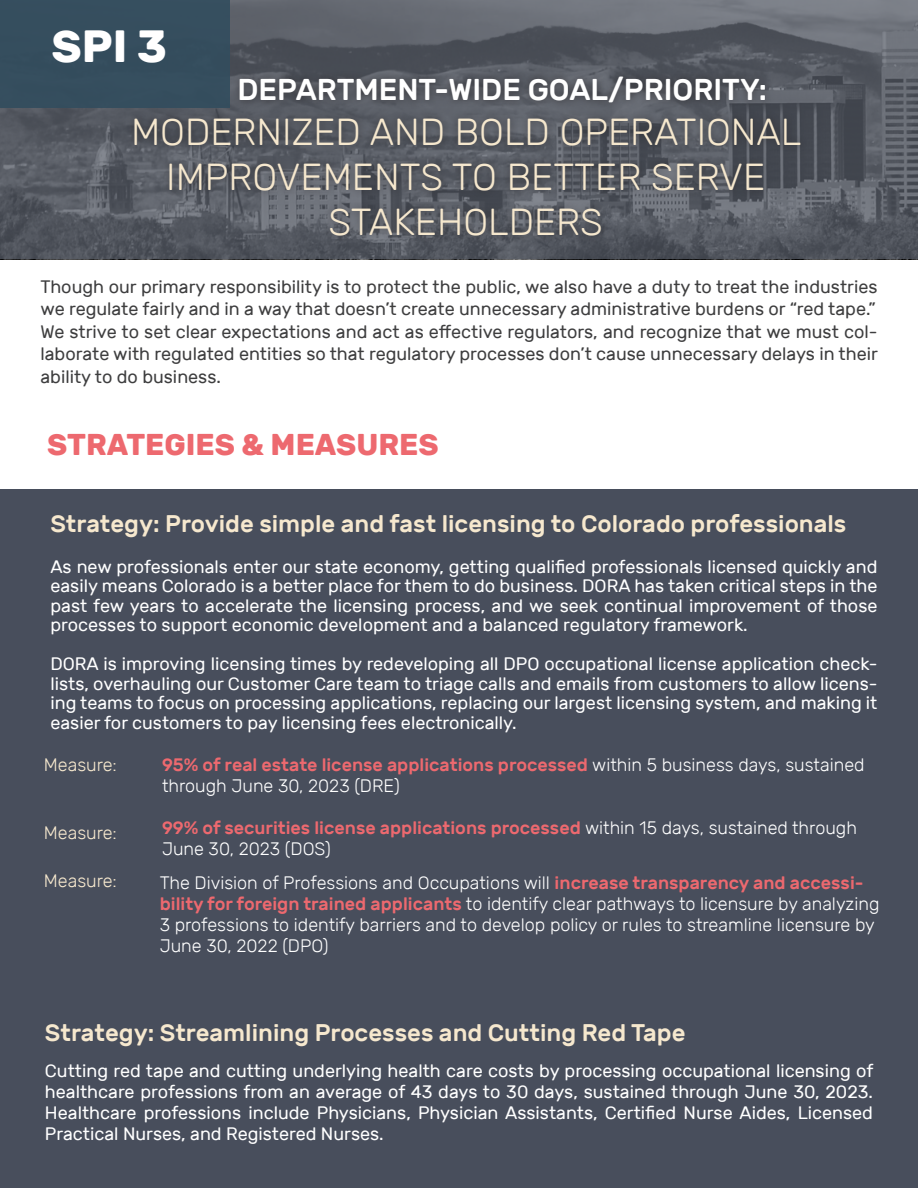
<style>
.page{position:relative;width:918px;height:1188px;background:#fff}
.page>*{position:absolute;margin:0;border:0;box-sizing:border-box;transform-origin:0 0}
.Headline_Black{font:700 45px "Rubik";color:#fff}
.t1{font:300 37.5px "Rubik";color:#f6e8ce}
.Body_Text_Black{font:500 30px "Rubik";color:#fff}
.t2{font:700 30px "Rubik";color:#ed696f}
.Sub_Info_Black{font:500 24px "Rubik";color:#f6e8ce}
.Sub_Info_Black-2{font:18px/19.5px "Rubik";color:#fff;text-align:justify}
.t3{font:300 18px/21px "Rubik";color:#fff}
.t4{font:18px/22.5px "Rubik";color:#3e3e3f}
.Heading__1{font:300 18px "Rubik";color:#f6e8ce}
.s1{font-weight:500;color:#ed696f}
</style>
<div class="page">
<div style="left:0;top:489px;width:918px;height:699px;background:#484e5c"></div>
<svg style="left:0;top:0;width:918px;height:259px;background:#585d65"></svg>
<div style="left:0;top:0;width:230px;height:108px;background:#324d5e"></div>
<div style="left:126px;top:110px;width:682px;height:134px;background:#231f20;opacity:.6"></div>
<div style="left:232px;top:69px;width:541px;height:41px;background:#231f20;opacity:.6"></div>
<p class="Headline_Black" style="left:52px;top:20px;width:117px">SPI 3</p>
<p class="Body_Text_Black" style="left:238px;top:73px;width:531px">DEPARTMENT-WIDE GOAL/PRIORITY:</p>
<p class="t1" style="left:131px;top:111px;width:672px">MODERNIZED AND BOLD OPERATIONAL</p>
<p class="t1" style="left:166px;top:156px;width:600px">IMPROVEMENTS TO BETTER SERVE</p>
<p class="t1" style="left:329px;top:201px;width:276px">STAKEHOLDERS</p>
<p class="t4" style="left:40px;top:276px;width:839px">Though our primary responsibility is to protect the public, we also have a duty to treat the industries we regulate fairly and in a way that doesn’t create unnecessary administrative burdens or “red tape.”</p>
<p class="t4" style="left:40px;top:321px;width:839px;text-align:justify">We strive to set clear expectations and act as effective regulators, and recognize that we must col&shy;laborate with regulated entities so that regulatory processes don’t cause unnecessary delays in their ability to do business.</p>
<p class="t2" style="left:47px;top:427px;width:393px">STRATEGIES &amp; MEASURES</p>
<p class="Sub_Info_Black" style="left:50px;top:511px;width:798px">Strategy: Provide simple and fast licensing to Colorado professionals</p>
<p class="Sub_Info_Black-2" style="left:50px;top:557px;width:829px">As new professionals enter our state economy, getting qualified professionals licensed quickly and easily means Colorado is a better place for them to do business. DORA has taken critical steps in the past few years to accelerate the licensing process, and we seek continual improvement of those processes to support economic development and a balanced regulatory framework.</p>
<p class="Sub_Info_Black-2" style="left:50px;top:655px;width:829px">DORA is improving licensing times by redeveloping all DPO occupational license application check&shy;lists, overhauling our Customer Care team to triage calls and emails from customers to allow licens&shy;ing teams to focus on processing applications, replacing our largest licensing system, and making it easier for customers to pay licensing fees electronically.</p>
<p class="Heading__1" style="left:44px;top:755px;width:75px">Measure:</p>
<p class="Heading__1" style="left:44px;top:823px;width:75px">Measure:</p>
<p class="Heading__1" style="left:44px;top:871px;width:75px">Measure:</p>
<p class="t3" style="left:162px;top:755px;width:704px"><span class="s1">95% of real estate license applications processed</span> within 5 business days, sustained through June 30, 2023 (DRE)</p>
<p class="t3" style="left:162px;top:818px;width:697px"><span class="s1">99% of securities license applications processed</span> within 15 days, sustained through<br>June 30, 2023 (DOS)</p>
<p class="t3" style="left:160px;top:872px;width:721px">The Division of Professions and Occupations will <span class="s1">increase transparency and accessi&shy;bility for foreign trained applicants</span> to identify clear pathways to licensure by analyzing 3 professions to identify barriers and to develop policy or rules to streamline licensure by June 30, 2022 (DPO)</p>
<p class="Sub_Info_Black" style="left:45px;top:1019px;width:642px">Strategy: Streamlining Processes and Cutting Red Tape</p>
<p class="Sub_Info_Black-2" style="left:45px;top:1061px;width:830px;line-height:21px">Cutting red tape and cutting underlying health care costs by processing occupational licensing of healthcare professions from an average of 43 days to 30 days, sustained through June 30, 2023.<br>Healthcare professions include Physicians, Physician Assistants, Certified Nurse Aides, Licensed Practical Nurses, and Registered Nurses.</p>
</div>
